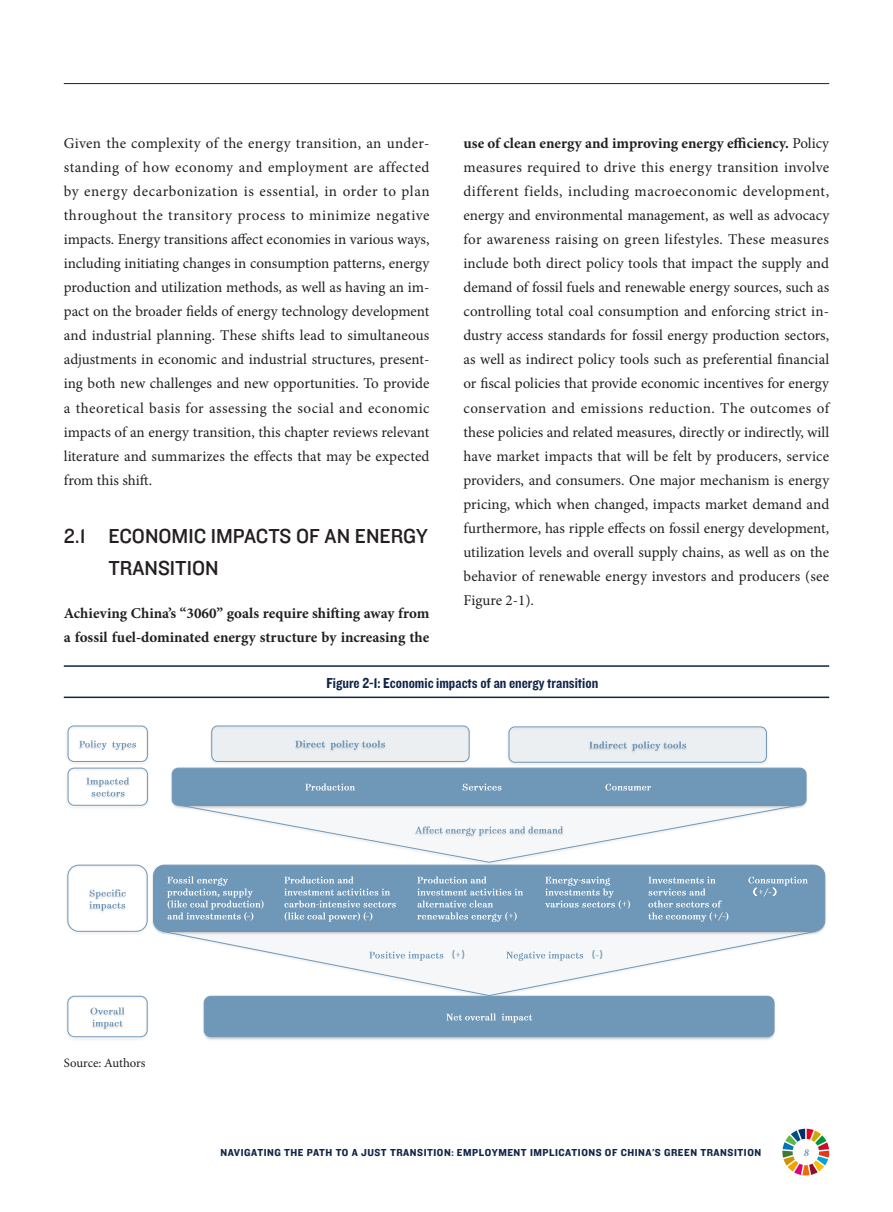
<style>
.page{position:relative;width:893px;height:1212px;background:#fff}
.page>*{position:absolute;margin:0;border:0;box-sizing:border-box;transform-origin:0 0}
.t1{font:21px/31.5px "Knockout 31 Junior Middlewt";color:#231f20}
.bodytext_单栏{font:15px/24px "Minion Pro";letter-spacing:.005em;color:#231f20;text-align:justify}
.bodytext_单栏-2{font:700 15px/24px "Minion Pro";color:#231f20}
.t2{font:15px "Knockout 50 Welterweight";color:#102649}
.source{font:12.75px "Minion Pro";letter-spacing:-.005em;color:#231f20}
.t3{font:10.5px "Knockout 51 Middleweight";letter-spacing:.05em;color:#102649}
.t4{font:italic 700 10.5px "Minion Pro";color:#6e97b7}
.t5{font:700 9.9px "Deng Xian";color:#6f97b8}
.t6{font:9.9px "Sim Sun";color:#fff}
.s1{font-weight:700}
</style>
<div class="page">
<hr style="left:64px;top:83px;width:765px;height:1px;background:#231f20">
<svg style="left:782px;top:1129px;width:47px;height:46px"></svg>
<hr style="left:64px;top:665px;width:765px;height:2px;background:#102649">
<hr style="left:64px;top:696px;width:765px;height:2px;background:#102649">
<img style="left:210px;top:725px;width:260px;height:39px">
<div style="left:212px;top:726px;width:257px;height:35px;background:#ebeff2;border-radius:6px"></div>
<div style="left:211px;top:726px;width:258px;height:36px;border:1px solid #6f97b8;border-radius:6px"></div>
<img style="left:296px;top:740px;width:89px;height:10px">
<img style="left:507px;top:726px;width:261px;height:39px">
<div style="left:509px;top:727px;width:257px;height:35px;background:#ebeff2;border-radius:6px"></div>
<div style="left:509px;top:726px;width:258px;height:36px;border:1px solid #6f97b8;border-radius:6px"></div>
<img style="left:589px;top:741px;width:98px;height:9px">
<img style="left:171px;top:767px;width:636px;height:40px">
<div style="left:172px;top:768px;width:634px;height:37px;background:#6f97b8;border:1px solid #6f97b8;border-radius:6px"></div>
<svg style="left:179px;top:804px;width:626px;height:59px"></svg>
<img style="left:415px;top:824px;width:153px;height:12px">
<img style="left:67px;top:863px;width:759px;height:71px">
<div style="left:153px;top:865px;width:672px;height:67px;background:#6f97b8;border:1px solid #6f97b8;border-radius:11px"></div>
<img style="left:67px;top:725px;width:81px;height:83px">
<img style="left:78px;top:770px;width:61px;height:38px">
<div style="left:68px;top:768px;width:80px;height:37px;border:1px solid #6f97b8;border-radius:6px"></div>
<img style="left:87px;top:775px;width:49px;height:12px">
<img style="left:91px;top:787px;width:38px;height:12px">
<svg style="left:162px;top:930px;width:660px;height:4px"></svg>
<img style="left:203px;top:995px;width:572px;height:45px">
<div style="left:204px;top:996px;width:570px;height:41px;background:#6f97b8;border:1px solid #6f97b8;border-radius:7px"></div>
<img style="left:447px;top:1013px;width:86px;height:9px">
<img style="left:71px;top:733px;width:74px;height:26px">
<div style="left:68px;top:726px;width:80px;height:36px;border:1px solid #6f97b8;border-radius:6px"></div>
<img style="left:79px;top:738px;width:62px;height:12px">
<img style="left:81px;top:882px;width:56px;height:38px">
<div style="left:68px;top:865px;width:80px;height:67px;border:1px solid #6f97b8;border-radius:11px"></div>
<img style="left:89px;top:886px;width:43px;height:12px">
<img style="left:90px;top:898px;width:40px;height:12px">
<img style="left:67px;top:995px;width:80px;height:45px">
<img style="left:82px;top:1000px;width:53px;height:38px">
<div style="left:68px;top:996px;width:80px;height:41px;border:1px solid #6f97b8;border-radius:7px"></div>
<img style="left:91px;top:1005px;width:40px;height:11px">
<img style="left:92px;top:1016px;width:36px;height:12px">
<img style="left:305px;top:783px;width:50px;height:8px">
<img style="left:463px;top:783px;width:39px;height:8px">
<img style="left:605px;top:783px;width:46px;height:8px">
<svg style="left:162px;top:931px;width:654px;height:64px"></svg>
<img style="left:168px;top:876px;width:61px;height:10px">
<img style="left:168px;top:888px;width:85px;height:9px">
<img style="left:168px;top:897px;width:96px;height:12px">
<img style="left:168px;top:909px;width:79px;height:12px">
<svg style="left:247px;top:912px;width:7px;height:9px"></svg>
<img style="left:285px;top:876px;width:69px;height:8px">
<img style="left:285px;top:888px;width:105px;height:8px">
<img style="left:285px;top:900px;width:31px;height:8px">
<img style="left:319px;top:900px;width:77px;height:8px">
<img style="left:285px;top:912px;width:81px;height:9px">
<svg style="left:366px;top:912px;width:7px;height:9px"></svg>
<img style="left:417px;top:876px;width:70px;height:8px">
<img style="left:417px;top:888px;width:106px;height:8px">
<img style="left:417px;top:900px;width:76px;height:8px">
<img style="left:417px;top:912px;width:100px;height:9px">
<img style="left:546px;top:876px;width:64px;height:10px">
<svg style="left:578px;top:876px;width:7px;height:10px"></svg>
<img style="left:546px;top:888px;width:68px;height:9px">
<img style="left:546px;top:897px;width:84px;height:12px">
<img style="left:649px;top:876px;width:67px;height:8px">
<img style="left:649px;top:888px;width:57px;height:8px">
<img style="left:649px;top:900px;width:73px;height:21px">
<svg style="left:722px;top:912px;width:7px;height:9px"></svg>
<img style="left:748px;top:876px;width:60px;height:10px">
<img style="left:758px;top:888px;width:10px;height:9px">
<p class="bodytext_单栏" style="left:64px;top:132px;width:367px">Given the complexity of the energy transition, an under&shy;standing of how economy and employment are affected by energy decarbonization is essential, in order to plan throughout the transitory process to minimize negative impacts. Energy transitions affect economies in various ways, including initiating changes in consumption patterns, energy production and utilization methods, as well as having an im&shy;pact on the broader fields of energy technology development and industrial planning. These shifts lead to simultaneous adjustments in economic and industrial structures, present&shy;ing both new challenges and new opportunities. To provide a theoretical basis for assessing the social and economic impacts of an energy transition, this chapter reviews relevant literature and summarizes the effects that may be expected from this shift.</p>
<p class="t1" style="left:108px;top:520px;width:321px;text-indent:-45px">2.1 ECONOMIC IMPACTS OF AN ENERGY<br>TRANSITION</p>
<p class="bodytext_单栏-2" style="left:64px;top:601px;width:367px">Achieving China’s “3060” goals require shifting away from a fossil fuel-dominated energy structure by increasing the</p>
<p class="bodytext_单栏" style="left:463px;top:132px;width:367px"><span class="s1">use of clean energy and improving energy efficiency.</span> Policy measures required to drive this energy transition involve different fields, including macroeconomic development, energy and environmental management, as well as advocacy for awareness raising on green lifestyles. These measures include both direct policy tools that impact the supply and demand of fossil fuels and renewable energy sources, such as controlling total coal consumption and enforcing strict in&shy;dustry access standards for fossil energy production sectors, as well as indirect policy tools such as preferential financial or fiscal policies that provide economic incentives for energy conservation and emissions reduction. The outcomes of these policies and related measures, directly or indirectly, will have market impacts that will be felt by producers, service providers, and consumers. One major mechanism is energy pricing, which when changed, impacts market demand and furthermore, has ripple effects on fossil energy development, utilization levels and overall supply chains, as well as on the behavior of renewable energy investors and producers (see Figure 2-1).</p>
<p class="t2" style="left:327px;top:673px;width:273px">Figure 2-1: Economic impacts of an energy transition</p>
<p class="source" style="left:64px;top:1054px;width:83px">Source: Authors</p>
<p class="t5" style="left:446px;top:948px;width:27px">（）</p>
<p class="t5" style="left:586px;top:948px;width:25px">（）</p>
<p class="t6" style="left:748px;top:887px;width:11px">（</p>
<p class="t6" style="left:772px;top:887px;width:11px">）</p>
<p class="t3" style="left:220px;top:1145px;width:542px">NAVIGATING THE PATH TO A JUST TRANSITION: EMPLOYMENT IMPLICATIONS OF CHINA'S GREEN TRANSITION</p>
<p class="t4" style="left:804px;top:1144px;width:7px">8</p>
</div>
